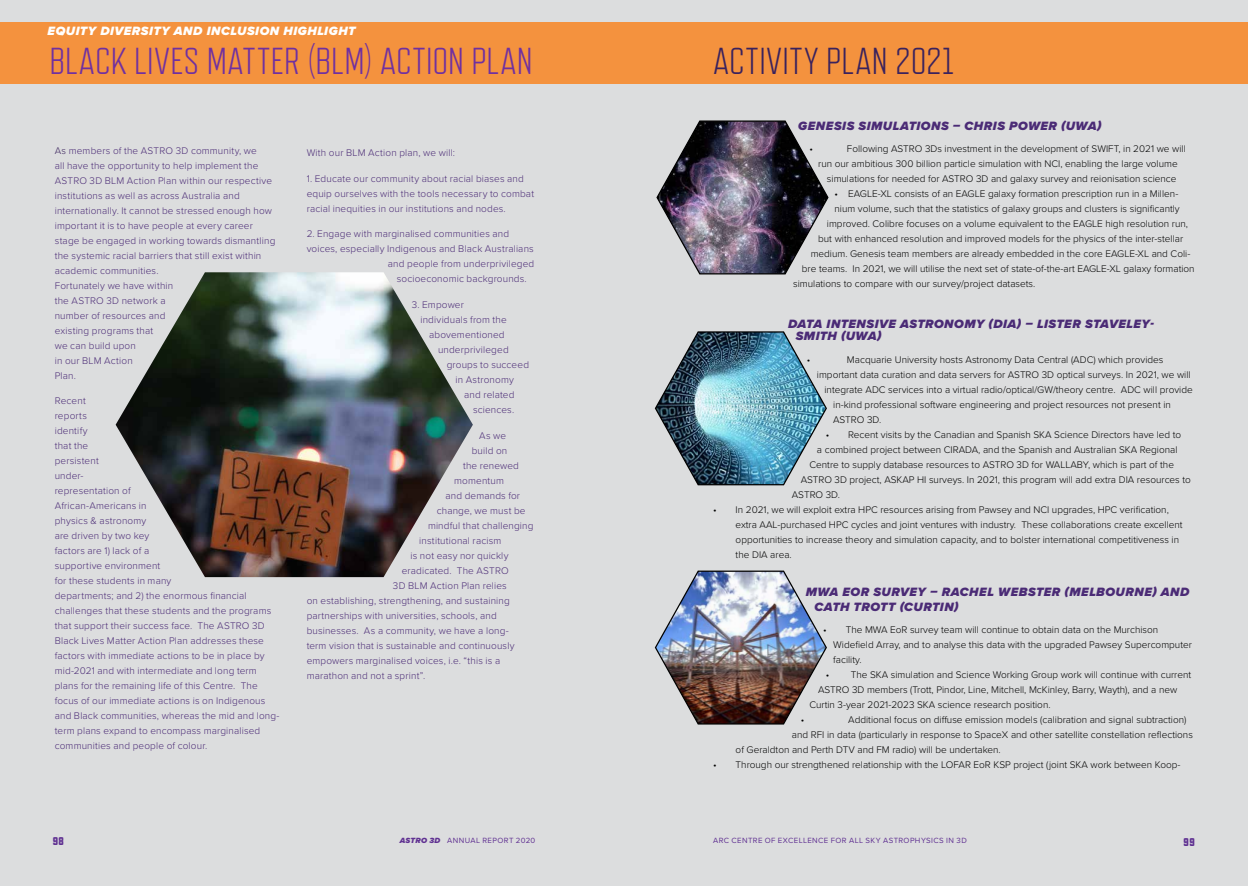
<style>
.page{position:relative;width:1248px;height:886px;background:#fff}
.page>*{position:absolute;margin:0;border:0;box-sizing:border-box;transform-origin:0 0}
.t1{font:300 37.5px "Refrigerator Deluxe";letter-spacing:.005em;color:#7030a0}
.t2{font:300 37.5px "Refrigerator Deluxe";letter-spacing:.005em;color:#3a225d}
.t3{font:italic 900 12.5px/12.5px "Proxima Nova";letter-spacing:.04em;color:#4b2b76}
.t4{font:italic 900 12.5px "Proxima Nova";letter-spacing:.045em;color:#fff}
.t5{font:800 11.25px "Refrigerator Deluxe";color:#603192}
.t6{font:300 10px/15px "Proxima Nova";color:#000}
.t7{font:300 10px/15px "Proxima Nova";letter-spacing:.015em;color:#4b2b76}
.t8{font:7.75px "Proxima Nova";letter-spacing:.055em;color:#603192}
.s1{color:#3a225d}
.s2{font-weight:900;font-style:italic}
</style>
<div class="page">
<div style="left:0;top:0;width:1247px;height:886px;background:#dcddde"></div>
<div style="left:0;top:22px;width:1247px;height:62px;background:#f4923e"></div>
<img style="left:654px;top:331px;width:173px;height:155px">
<img style="left:116px;top:272px;width:357px;height:305px">
<img style="left:654px;top:570px;width:173px;height:155px">
<img style="left:656px;top:120px;width:173px;height:155px">
<p class="t4" style="left:48px;top:22px;width:309px">EQUITY DIVERSITY AND INCLUSION HIGHLIGHT</p>
<h1 class="t1" style="left:49px;top:41px;width:485px">BLACK LIVES MATTER (BLM) ACTION PLAN</h1>
<h1 class="t2" style="left:713px;top:41px;width:242px">ACTIVITY PLAN 2021</h1>
<p class="t7" style="left:55px;top:142px;width:222px"><span class="s1">As</span> members of the ASTRO 3D community, we<br>all have the opportunity to help implement the ASTRO 3D BLM Action Plan within our respective institutions as well as across Australia and internationally. It cannot be stressed enough how important it is to have people at every career stage be engaged in working towards dismantling the systemic racial barriers that still exist within academic communities.<br>Fortunately we have within<br>the ASTRO 3D network a<br>number of resources and<br>existing programs that<br>we can build upon<br>in our BLM Action<br>Plan.</p>
<p class="t7" style="left:55px;top:393px;width:226px">Recent<br>reports<br>identify<br>that the<br>persistent<br>under-<br>representation of<br>African-Americans in<br>physics &amp; astronomy<br>are driven by two key<br>factors are 1) lack of a<br>supportive environment<br>for these students in many<br>departments; and 2) the enormous financial challenges that these students and the programs that support their success face. The ASTRO 3D<br>Black Lives Matter Action Plan addresses these factors with immediate actions to be in place by mid-2021 and with intermediate and long term plans for the remaining life of this Centre. The focus of our immediate actions is on Indigenous and Black communities, whereas the mid and long&shy;term plans expand to encompass marginalised communities and people of colour.</p>
<p class="t7" style="left:306px;top:145px;width:150px">With our BLM Action plan, we will:</p>
<p class="t7" style="left:306px;top:170px;width:229px">1. Educate our community about racial biases and equip ourselves with the tools necessary to combat racial inequities in our institutions and nodes.</p>
<p class="t7" style="left:306px;top:226px;width:204px">2. Engage with marginalised communities and</p>
<p class="t7" style="left:306px;top:241px;width:229px">voices, especially Indigenous and Black Australians</p>
<p class="t7" style="left:388px;top:256px;width:148px">and people from underprivileged</p>
<p class="t7" style="left:396px;top:271px;width:131px">socioeconomic backgrounds.</p>
<p class="t7" style="left:411px;top:296px;width:54px">3. Empower</p>
<p class="t7" style="left:420px;top:311px;width:88px">individuals from the</p>
<p class="t7" style="left:429px;top:326px;width:77px">abovementioned</p>
<p class="t7" style="left:438px;top:341px;width:72px">underprivileged</p>
<p class="t7" style="left:446px;top:356px;width:84px">groups to succeed</p>
<p class="t7" style="left:455px;top:371px;width:60px">in Astronomy</p>
<p class="t7" style="left:464px;top:386px;width:52px">and related</p>
<p class="t7" style="left:473px;top:401px;width:43px">sciences.</p>
<p class="t7" style="left:479px;top:427px;width:28px">As we</p>
<p class="t7" style="left:471px;top:442px;width:37px">build on</p>
<p class="t7" style="left:463px;top:457px;width:57px">the renewed</p>
<p class="t7" style="left:454px;top:472px;width:51px">momentum</p>
<p class="t7" style="left:445px;top:487px;width:76px">and demands for</p>
<p class="t7" style="left:436px;top:502px;width:90px">change, we must be</p>
<p class="t7" style="left:428px;top:517px;width:107px">mindful that challenging</p>
<p class="t7" style="left:419px;top:532px;width:84px">institutional racism</p>
<p class="t7" style="left:410px;top:547px;width:99px">is not easy nor quickly</p>
<p class="t7" style="left:401px;top:562px;width:108px">eradicated. The ASTRO</p>
<p class="t7" style="left:393px;top:577px;width:115px">3D BLM Action Plan relies</p>
<p class="t7" style="left:306px;top:592px;width:204px">on establishing, strengthening, and sustaining</p>
<p class="t7" style="left:306px;top:607px;width:192px">partnerships with universities, schools, and</p>
<p class="t7" style="left:306px;top:622px;width:204px">businesses. As a community, we have a long-</p>
<p class="t7" style="left:306px;top:637px;width:209px">term vision that is sustainable and continuously</p>
<p class="t7" style="left:306px;top:652px;width:195px">empowers marginalised voices, i.e. “this is a</p>
<p class="t7" style="left:306px;top:667px;width:120px">marathon and not a sprint”.</p>
<p class="t3" style="left:798px;top:120px;width:305px">GENESIS SIMULATIONS – CHRIS POWER (UWA)</p>
<p class="t6" style="left:809px;top:141px;width:5px">•</p>
<p class="t6" style="left:846px;top:141px;width:340px">Following ASTRO 3Ds investment in the development of SWIFT, in 2021 we will</p>
<p class="t6" style="left:818px;top:156px;width:361px">run our ambitious 300 billion particle simulation with NCI, enabling the large volume</p>
<p class="t6" style="left:826px;top:171px;width:351px">simulations for needed for ASTRO 3D and galaxy survey and reionisation science</p>
<p class="t6" style="left:834px;top:186px;width:345px">• EAGLE-XL consists of an EAGLE galaxy formation prescription run in a Millen-</p>
<p class="t6" style="left:834px;top:201px;width:347px">nium volume, such that the statistics of galaxy groups and clusters is significantly</p>
<p class="t6" style="left:826px;top:216px;width:362px">improved. Colibre focuses on a volume equivalent to the EAGLE high resolution run,</p>
<p class="t6" style="left:818px;top:231px;width:366px">but with enhanced resolution and improved models for the physics of the inter-stellar</p>
<p class="t6" style="left:810px;top:246px;width:381px">medium. Genesis team members are already embedded in the core EAGLE-XL and Coli-</p>
<p class="t6" style="left:801px;top:261px;width:394px">bre teams. In 2021, we will utilise the next set of state-of-the-art EAGLE-XL galaxy formation</p>
<p class="t6" style="left:793px;top:276px;width:244px">simulations to compare with our survey/project datasets.</p>
<p class="t3" style="left:795px;top:317px;width:359px;text-indent:-8px">DATA INTENSIVE ASTRONOMY (DIA) – LISTER STAVELEY-<br>SMITH (UWA)</p>
<p class="t6" style="left:806px;top:351px;width:5px">•</p>
<p class="t6" style="left:846px;top:351px;width:318px">Macquarie University hosts Astronomy Data Central (ADC) which provides</p>
<p class="t6" style="left:816px;top:366px;width:375px">important data curation and data servers for ASTRO 3D optical surveys. In 2021, we will</p>
<p class="t6" style="left:824px;top:381px;width:370px">integrate ADC services into a virtual radio/optical/GW/theory centre. ADC will provide</p>
<p class="t6" style="left:833px;top:396px;width:339px">in-kind professional software engineering and project resources not present in</p>
<p class="t6" style="left:833px;top:411px;width:50px">ASTRO 3D.</p>
<p class="t6" style="left:825px;top:426px;width:357px">• Recent visits by the Canadian and Spanish SKA Science Directors have led to</p>
<p class="t6" style="left:816px;top:441px;width:362px">a combined project between CIRADA, and the Spanish and Australian SKA Regional</p>
<p class="t6" style="left:809px;top:456px;width:366px">Centre to supply database resources to ASTRO 3D for WALLABY, which is part of the</p>
<p class="t6" style="left:800px;top:471px;width:392px">ASTRO 3D project, ASKAP HI surveys. In 2021, this program will add extra DIA resources to</p>
<p class="t6" style="left:791px;top:486px;width:50px">ASTRO 3D.</p>
<p class="t6" style="left:735px;top:501px;width:448px;text-indent:-22px">• In 2021, we will exploit extra HPC resources arising from Pawsey and NCI upgrades, HPC verification, extra AAL-purchased HPC cycles and joint ventures with industry. These collaborations create excellent opportunities to increase theory and simulation capacity, and to bolster international competitiveness in the DIA area.</p>
<p class="t3" style="left:814px;top:584px;width:376px;line-height:15px;text-indent:-9px">MWA EOR SURVEY – RACHEL WEBSTER (MELBOURNE) AND<br>CATH TROTT (CURTIN)</p>
<p class="t6" style="left:833px;top:621px;width:360px;text-indent:-10px">• The MWA EoR survey team will continue to obtain data on the Murchison<br>Widefield Array, and to analyse this data with the upgraded Pawsey Supercomputer facility.</p>
<p class="t6" style="left:825px;top:666px;width:367px">• The SKA simulation and Science Working Group work will continue with current</p>
<p class="t6" style="left:818px;top:681px;width:360px">ASTRO 3D members (Trott, Pindor, Line, Mitchell, McKinley, Barry, Wayth), and a new</p>
<p class="t6" style="left:809px;top:696px;width:243px">Curtin 3-year 2021-2023 SKA science research position.</p>
<p class="t6" style="left:800px;top:711px;width:5px">•</p>
<p class="t6" style="left:848px;top:711px;width:340px">Additional focus on diffuse emission models (calibration and signal subtraction)</p>
<p class="t6" style="left:791px;top:726px;width:402px">and RFI in data (particularly in response to SpaceX and other satellite constellation reflections</p>
<p class="t6" style="left:735px;top:741px;width:266px">of Geraldton and Perth DTV and FM radio) will be undertaken.</p>
<p class="t6" style="left:713px;top:756px;width:469px">• Through our strengthened relationship with the LOFAR EoR KSP project (joint SKA work between Koop-</p>
<p class="t5" style="left:53px;top:834px;width:13px">98</p>
<p class="t8" style="left:400px;top:835px;width:137px"><span class="s2">ASTRO 3D</span> ANNUAL REPORT 2020</p>
<p class="t8" style="left:713px;top:835px;width:255px">ARC CENTRE OF EXCELLENCE FOR ALL SKY ASTROPHYSICS IN 3D</p>
<p class="t5" style="left:1183px;top:836px;width:13px">99</p>
</div>
